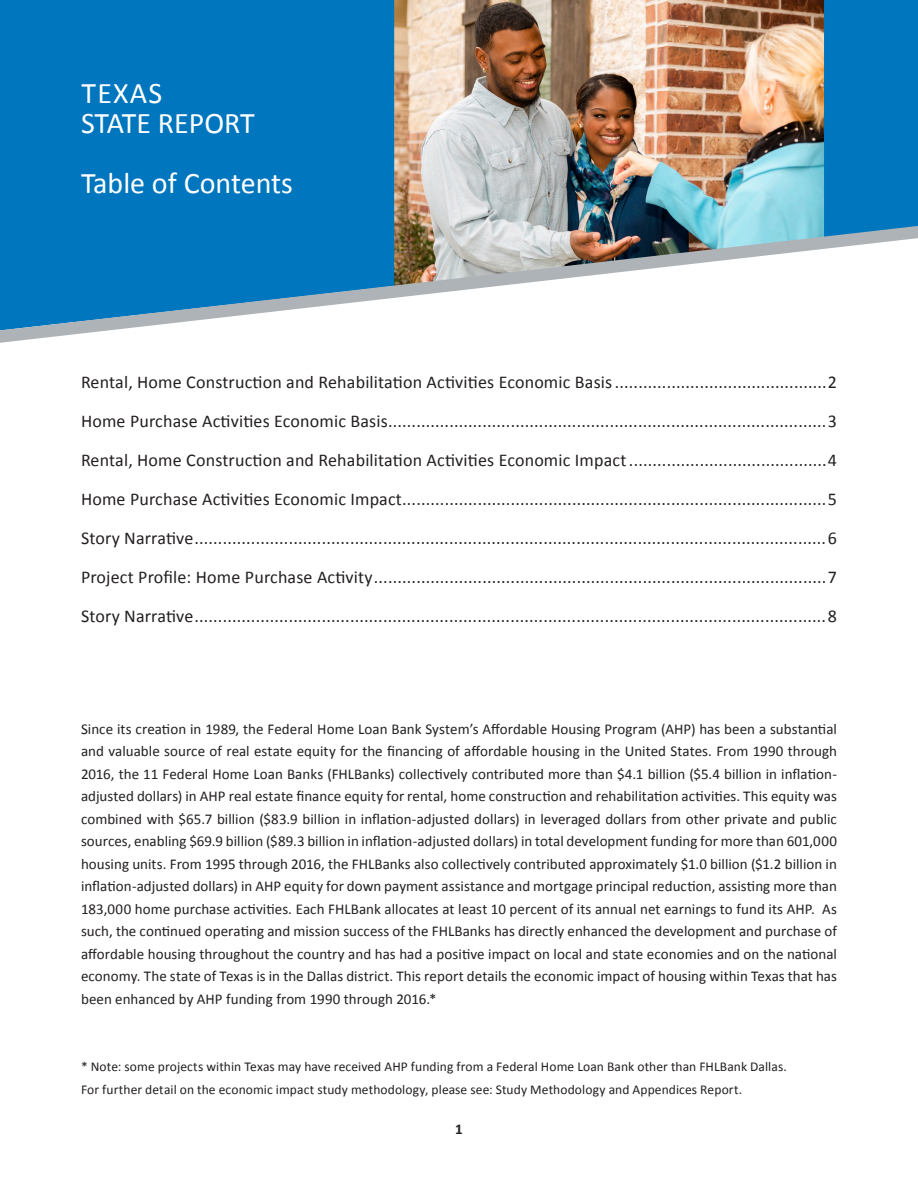
<style>
.page{position:relative;width:918px;height:1188px;background:#fff}
.page>*{position:absolute;margin:0;border:0;box-sizing:border-box;transform-origin:0 0}
.t1{font:30px "Calibri";color:#fff}
.t2{font:18px/39px "Calibri";letter-spacing:.01em;color:#231f20}
.t3{font:15px/22.5px "Calibri";color:#231f20;text-align:justify}
.t4{font:700 15px "Calibri";color:#231f20}
.t5{font:13.5px "Calibri";letter-spacing:.01em;color:#231f20}
</style>
<div class="page">
<div style="left:0;top:0;width:918px;height:226px;background:#0076be"></div>
<img style="left:394px;top:0;width:430px;height:226px">
<svg style="left:0;top:226px;width:918px;height:117px"></svg>
<p class="t1" style="left:82px;top:75px;width:82px">TEXAS</p>
<p class="t1" style="left:81px;top:105px;width:175px">STATE REPORT</p>
<p class="t1" style="left:81px;top:165px;width:213px">Table of Contents</p>
<p class="t2" style="left:81px;top:362px;width:758px">Rental, Home Construction and Rehabilitation Activities Economic Basis.............................................2</p>
<p class="t2" style="left:81px;top:401px;width:758px">Home Purchase Activities Economic Basis.............................................................................................3<br>Rental, Home Construction and Rehabilitation Activities Economic Impact..........................................4</p>
<p class="t2" style="left:81px;top:479px;width:758px">Home Purchase Activities Economic Impact..........................................................................................5</p>
<p class="t2" style="left:81px;top:518px;width:758px">Story Narrative......................................................................................................................................6<br>Project Profile: Home Purchase Activity................................................................................................7</p>
<p class="t2" style="left:81px;top:596px;width:758px">Story Narrative......................................................................................................................................8</p>
<p class="t3" style="left:81px;top:718px;width:758px">Since its creation in 1989, the Federal Home Loan Bank System’s Affordable Housing Program (AHP) has been a substantial and valuable source of real estate equity for the financing of affordable housing in the United States. From 1990 through 2016, the 11 Federal Home Loan Banks (FHLBanks) collectively contributed more than $4.1 billion ($5.4 billion in inflation&shy;adjusted dollars) in AHP real estate finance equity for rental, home construction and rehabilitation activities. This equity was combined with $65.7 billion ($83.9 billion in inflation-adjusted dollars) in leveraged dollars from other private and public sources, enabling $69.9 billion ($89.3 billion in inflation-adjusted dollars) in total development funding for more than 601,000 housing units. From 1995 through 2016, the FHLBanks also collectively contributed approximately $1.0 billion ($1.2 billion in inflation-adjusted dollars) in AHP equity for down payment assistance and mortgage principal reduction, assisting more than 183,000 home purchase activities. Each FHLBank allocates at least 10 percent of its annual net earnings to fund its AHP. As such, the continued operating and mission success of the FHLBanks has directly enhanced the development and purchase of affordable housing throughout the country and has had a positive impact on local and state economies and on the national economy. The state of Texas is in the Dallas district. This report details the economic impact of housing within Texas that has been enhanced by AHP funding from 1990 through 2016.*</p>
<p class="t5" style="left:81px;top:1058px;width:707px">* Note: some projects within Texas may have received AHP funding from a Federal Home Loan Bank other than FHLBank Dallas.</p>
<p class="t5" style="left:81px;top:1081px;width:663px">For further detail on the economic impact study methodology, please see: Study Methodology and Appendices Report.</p>
<p class="t4" style="left:455px;top:1119px;width:9px">1</p>
</div>
